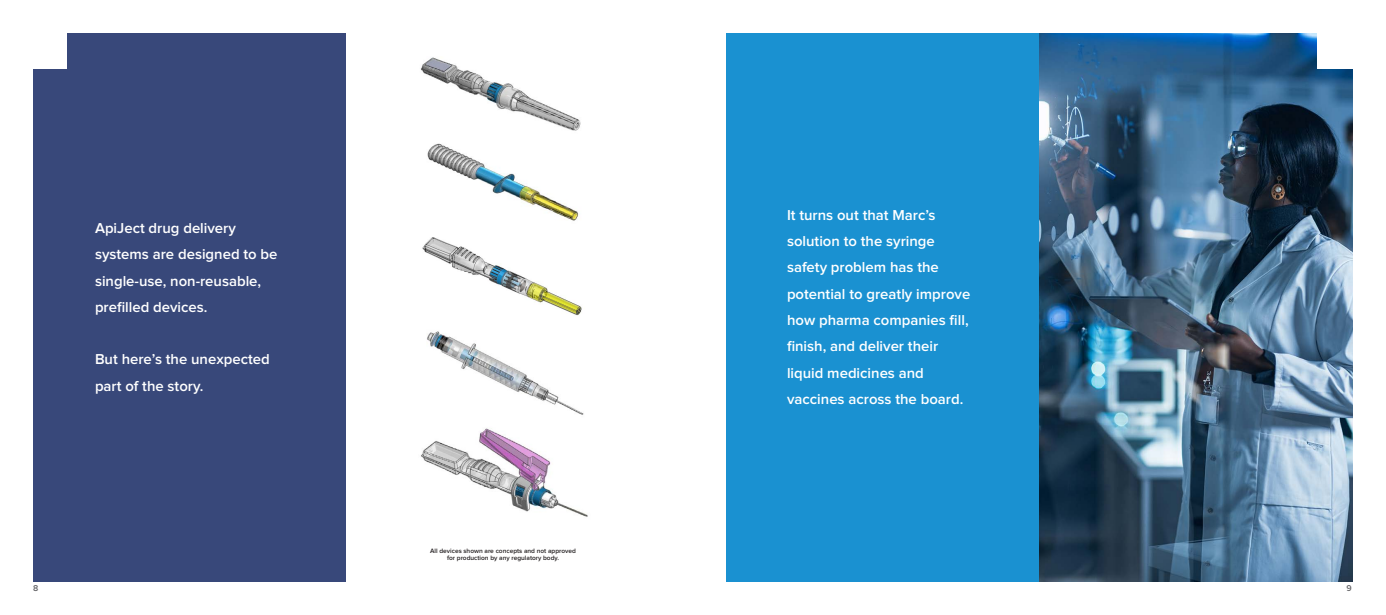
<style>
.page{position:relative;width:1386px;height:615px;background:#fff}
.page>*{position:absolute;margin:0;border:0;box-sizing:border-box;transform-origin:0 0}
.t1{font:600 14.88px/26.2px "Proxima Nova";color:#fff}
.t2{font:600 8.75px "Proxima Nova";color:#636366}
.t3{font:600 6.56px/7.4px "Proxima Nova";color:#231f20;text-align:center}
</style>
<div class="page">
<div style="left:726px;top:33px;width:313px;height:548px;background:#1a91d1"></div>
<img style="left:1039px;top:33px;width:314px;height:548px">
<div style="left:33px;top:33px;width:313px;height:548px;background:#38487a"></div>
<div style="left:1317px;top:32px;width:37px;height:37px;background:#fff"></div>
<div style="left:31px;top:32px;width:36px;height:37px;background:#fff"></div>
<img style="left:427px;top:331px;width:157px;height:84px">
<img style="left:422px;top:237px;width:160px;height:79px">
<img style="left:421px;top:428px;width:167px;height:89px">
<img style="left:427px;top:143px;width:152px;height:78px">
<svg style="left:420px;top:57px;width:161px;height:74px"></svg>
<p class="t1" style="left:95px;top:216px;width:184px">ApiJect drug delivery systems are designed to be single-use, non-reusable, prefilled devices.</p>
<p class="t1" style="left:95px;top:347px;width:176px">But here’s the unexpected part of the story.</p>
<p class="t3" style="left:430px;top:547px;width:147px">All devices shown are concepts and not approved for production by any regulatory body.</p>
<p class="t1" style="left:787px;top:203px;width:185px">It turns out that Marc’s solution to the syringe safety problem has the potential to greatly improve how pharma companies fill, finish, and deliver their liquid medicines and vaccines across the board.</p>
<p class="t2" style="left:33px;top:585px;width:7px">8</p>
<p class="t2" style="left:1347px;top:585px;width:7px">9</p>
</div>
